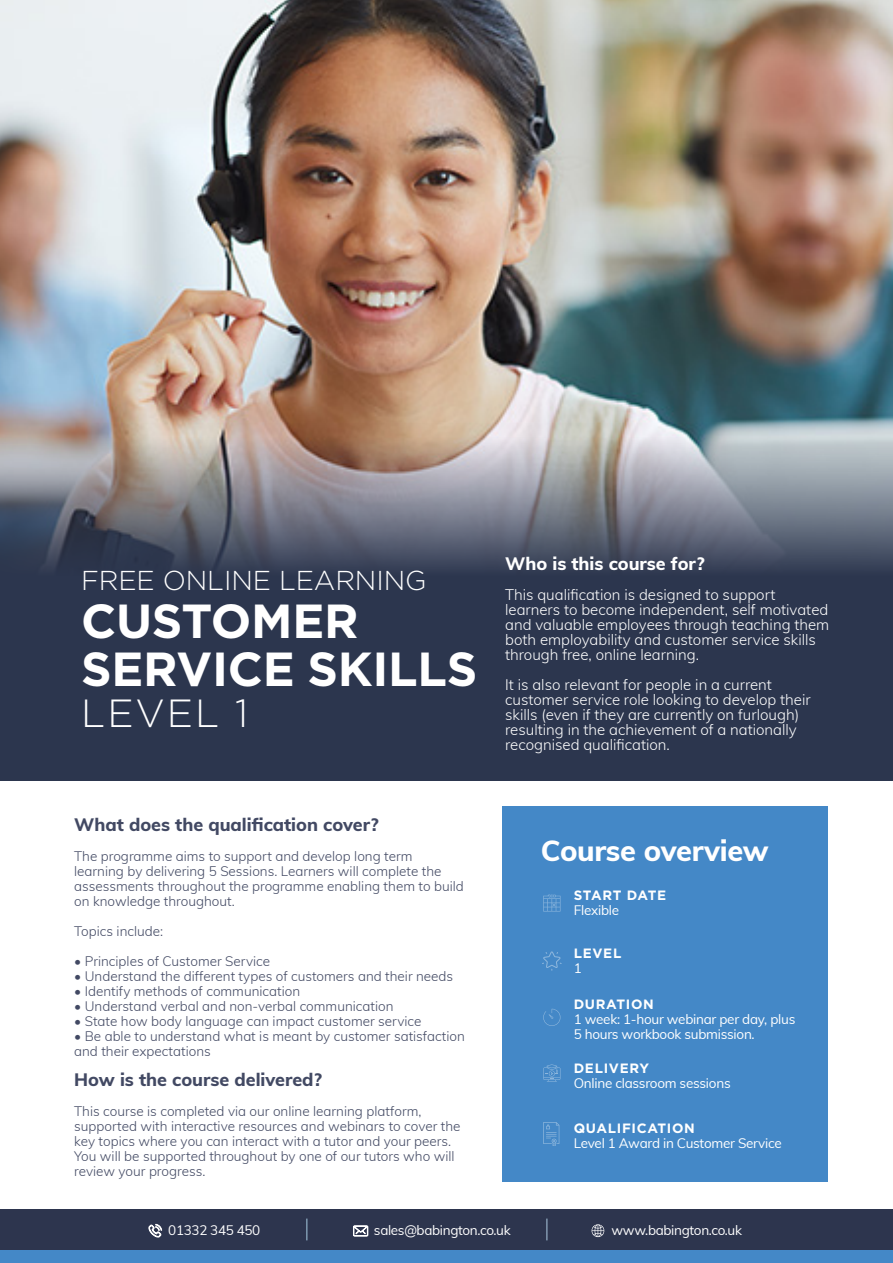
<style>
.page{position:relative;width:893px;height:1263px;background:#fff}
.page>*{position:absolute;margin:0;border:0;box-sizing:border-box;transform-origin:0 0}
.Sector_Head{font:700 47.7px "Gotham";letter-spacing:-.005em;color:#fff}
.Sector_Head-2{font:300 39.3px "Gotham";letter-spacing:.05em;color:#fff}
.A_head{font:800 28.95px "Muli";letter-spacing:-.01em;color:#fff}
.Sector_Head-3{font:300 27.3px "Gotham";letter-spacing:-.005em;color:#fff}
.t1{font:800 18px "Muli";color:#424963}
.t2{font:800 18px "Muli";color:#fff}
.t3{font:300 15px/15px "Muli";color:#fff}
.t4{font:300 13.5px/15px "Muli";color:#424963}
.Main_text_-_course{font:13.5px/15px "Muli";letter-spacing:-.02em;color:#fff}
.Main_text_-_course-2{font:700 13.5px "Gotham";letter-spacing:.05em;color:#fff}
</style>
<div class="page">
<div style="left:0;top:1209px;width:893px;height:41px;background:#2d354e"></div>
<svg style="left:149px;top:1224px;width:13px;height:13px"></svg>
<svg style="left:591px;top:1224px;width:14px;height:13px"></svg>
<svg style="left:353px;top:1225px;width:15px;height:11px"></svg>
<div style="left:502px;top:806px;width:325px;height:376px;background:#4488c7"></div>
<img style="left:0;top:0;width:893px;height:423px">
<svg style="left:543px;top:894px;width:17px;height:17px"></svg>
<svg style="left:542px;top:951px;width:20px;height:20px"></svg>
<svg style="left:543px;top:1009px;width:17px;height:17px"></svg>
<svg style="left:543px;top:1064px;width:17px;height:18px"></svg>
<svg style="left:543px;top:1122px;width:16px;height:24px"></svg>
<svg style="left:0;top:423px;width:893px;height:358px;background:#505667"></svg>
<div style="left:0;top:1250px;width:893px;height:13px;background:#4488c7"></div>
<svg style="left:306px;top:1218px;width:1px;height:22px"></svg>
<svg style="left:546px;top:1218px;width:1px;height:22px"></svg>
<p class="Sector_Head-3" style="left:81px;top:563px;width:347px">FREE ONLINE LEARNING</p>
<p class="Sector_Head" style="left:81px;top:589px;width:279px">CUSTOMER</p>
<p class="Sector_Head" style="left:81px;top:637px;width:398px">SERVICE SKILLS</p>
<p class="Sector_Head-2" style="left:81px;top:688px;width:169px">LEVEL 1</p>
<p class="t1" style="left:74px;top:811px;width:306px">What does the qualification cover?</p>
<p class="t4" style="left:74px;top:848px;width:391px">The programme aims to support and develop long term learning by delivering 5 Sessions. Learners will complete the assessments throughout the programme enabling them to build on knowledge throughout.</p>
<p class="t4" style="left:74px;top:923px;width:90px">Topics include:</p>
<p class="t4" style="left:74px;top:953px;width:197px">• Principles of Customer Service</p>
<p class="t4" style="left:74px;top:968px;width:381px">• Understand the different types of customers and their needs</p>
<p class="t4" style="left:74px;top:983px;width:228px">• Identify methods of communication</p>
<p class="t4" style="left:74px;top:998px;width:321px">• Understand verbal and non-verbal communication</p>
<p class="t4" style="left:74px;top:1013px;width:349px">• State how body language can impact customer service</p>
<p class="t4" style="left:74px;top:1028px;width:392px">• Be able to understand what is meant by customer satisfaction and their expectations</p>
<p class="t1" style="left:74px;top:1066px;width:249px">How is the course delivered?</p>
<p class="t4" style="left:74px;top:1103px;width:388px">This course is completed via our online learning platform, supported with interactive resources and webinars to cover the key topics where you can interact with a tutor and your peers.<br>You will be supported throughout by one of our tutors who will review your progress.</p>
<p class="t2" style="left:505px;top:550px;width:201px">Who is this course for?</p>
<p class="t3" style="left:505px;top:586px;width:326px">This qualification is designed to support learners to become independent, self motivated and valuable employees through teaching them both employability and customer service skills through free, online learning.</p>
<p class="t3" style="left:505px;top:676px;width:307px">It is also relevant for people in a current customer service role looking to develop their skills (even if they are currently on furlough) resulting in the achievement of a nationally recognised qualification.</p>
<p class="A_head" style="left:541px;top:829px;width:229px">Course overview</p>
<p class="Main_text_-_course-2" style="left:574px;top:886px;width:94px">START DATE</p>
<p class="Main_text_-_course" style="left:574px;top:902px;width:47px">Flexible</p>
<p class="Main_text_-_course-2" style="left:574px;top:944px;width:49px">LEVEL</p>
<p class="Main_text_-_course" style="left:574px;top:959px;width:10px">1</p>
<p class="Main_text_-_course-2" style="left:574px;top:995px;width:82px">DURATION</p>
<p class="Main_text_-_course" style="left:574px;top:1011px;width:223px">1 week: 1-hour webinar per day, plus<br>5 hours workbook submission.</p>
<p class="Main_text_-_course-2" style="left:574px;top:1059px;width:77px">DELIVERY</p>
<p class="Main_text_-_course" style="left:574px;top:1075px;width:158px">Online classroom sessions</p>
<p class="Main_text_-_course-2" style="left:574px;top:1119px;width:123px">QUALIFICATION</p>
<p class="Main_text_-_course" style="left:574px;top:1135px;width:210px">Level 1 Award in Customer Service</p>
<p class="Main_text_-_course" style="left:168px;top:1222px;width:94px">01332 345 450</p>
<p class="Main_text_-_course" style="left:374px;top:1222px;width:138px">sales@babington.co.uk</p>
<p class="Main_text_-_course" style="left:611px;top:1222px;width:132px">www.babington.co.uk</p>
</div>
